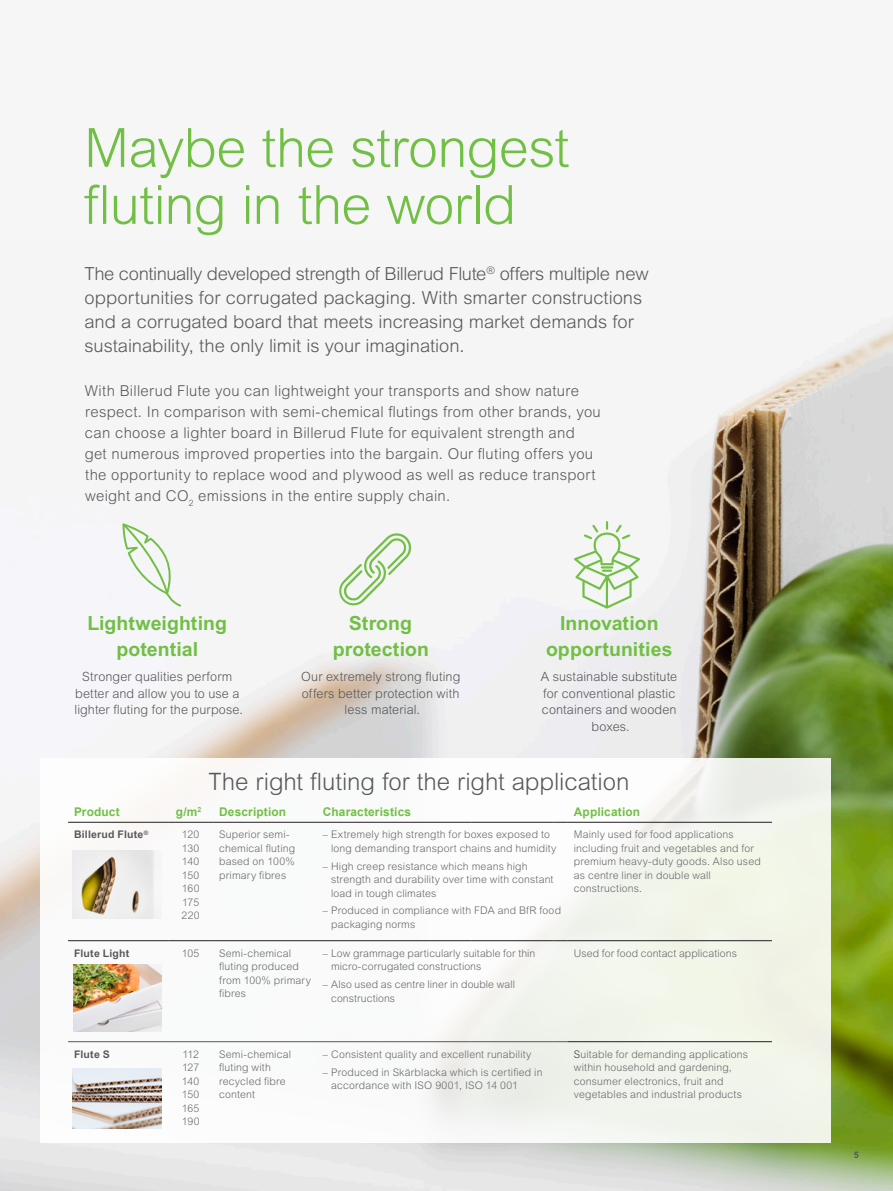
<style>
.page{position:relative;width:893px;height:1191px;background:#f6f6f6}
.page>*{position:absolute;margin:0;border:0;box-sizing:border-box;transform-origin:0 0}
.t1{font:300 54px/57px "Arial MT Std";letter-spacing:-.015em;color:#71bf44}
.t2{font:300 24px "Arial MT Std";letter-spacing:-.005em;color:#57585a}
.t3{font:700 19.5px/25.5px "Arial MT Std";letter-spacing:.005em;color:#71bf44;text-align:center}
.Ingress{font:300 18px/24px "Arial MT Std";letter-spacing:-.005em;color:#57585a}
.t4{font:300 15px/21px "Arial MT Std";letter-spacing:.02em;color:#57585a}
.t5{font:300 12.75px/16.5px "Arial MT Std";letter-spacing:.01em;color:#57585a;text-align:center}
.t6{font:700 12px "Arial";letter-spacing:.015em;color:#71bf44}
.Ing{font:300 10.5px/13.5px "Arial MT Std";letter-spacing:.015em;color:#69696c}
.Ing-2{font:700 10.5px "Arial MT Std";letter-spacing:.02em;color:#57585a}
.t7{font:700 9px "Arial MT Std";color:#57585a}
.t8{font:700 7.05px "Arial";color:#71bf44}
.s1{color:#3e3e3f}
</style>
<div class="page">
<img style="left:0;top:325px;width:893px;height:866px">
<div style="left:40px;top:758px;width:791px;height:385px;background:linear-gradient(to right,#fdfcff,#f1f4ea)"></div>
<hr style="left:68px;top:822px;width:100px;height:1px;background:#231f20">
<hr style="left:168px;top:822px;width:45px;height:1px;background:#231f20">
<hr style="left:213px;top:822px;width:104px;height:1px;background:#231f20">
<hr style="left:317px;top:822px;width:155px;height:1px;background:#231f20">
<hr style="left:472px;top:822px;width:82px;height:1px;background:#231f20">
<svg style="left:554px;top:822px;width:14px;height:1px"></svg>
<hr style="left:568px;top:822px;width:204px;height:1px;background:#231f20">
<hr style="left:68px;top:940px;width:100px;height:1px;background:#231f20">
<hr style="left:168px;top:940px;width:45px;height:1px;background:#231f20">
<hr style="left:213px;top:940px;width:104px;height:1px;background:#231f20">
<hr style="left:317px;top:940px;width:155px;height:1px;background:#231f20">
<hr style="left:472px;top:940px;width:82px;height:1px;background:#231f20">
<svg style="left:554px;top:940px;width:14px;height:1px"></svg>
<hr style="left:568px;top:940px;width:204px;height:1px;background:#231f20">
<hr style="left:568px;top:1041px;width:204px;height:1px;background:#231f20">
<hr style="left:68px;top:1041px;width:100px;height:1px;background:#57585a">
<hr style="left:168px;top:1041px;width:45px;height:1px;background:#57585a">
<hr style="left:213px;top:1041px;width:104px;height:1px;background:#57585a">
<hr style="left:317px;top:1041px;width:155px;height:1px;background:#57585a">
<hr style="left:472px;top:1041px;width:82px;height:1px;background:#57585a">
<svg style="left:554px;top:1041px;width:14px;height:1px"></svg>
<img style="left:72px;top:850px;width:89px;height:68px">
<img style="left:74px;top:964px;width:87px;height:67px">
<img style="left:72px;top:1068px;width:89px;height:60px">
<svg style="left:122px;top:523px;width:59px;height:83px"></svg>
<svg style="left:574px;top:521px;width:66px;height:87px"></svg>
<svg style="left:338px;top:532px;width:74px;height:74px"></svg>
<p class="t1" style="left:84px;top:119px;width:487px">Maybe the strongest fluting in the world</p>
<p class="Ingress" style="left:84px;top:261px;width:566px">The continually developed strength of Billerud Flute<sup>®</sup> offers multiple new opportunities for corrugated packaging. With smarter constructions and a corrugated board that meets increasing market demands for sustainability, the only limit is your imagination.</p>
<p class="t4" style="left:85px;top:380px;width:518px">With Billerud Flute you can lightweight your transports and show nature respect. In comparison with semi-chemical flutings from other brands, you can choose a lighter board in Billerud Flute for equivalent strength and<br>get numerous improved properties into the bargain. Our fluting offers you the opportunity to replace wood and plywood as well as reduce transport weight and CO<sub>2</sub> emissions in the entire supply chain.</p>
<p class="t3" style="left:87px;top:610px;width:141px">Lightweighting potential</p>
<p class="t5" style="left:75px;top:668px;width:170px">Stronger qualities perform better and allow you to use a lighter fluting for the purpose.</p>
<p class="t3" style="left:333px;top:610px;width:98px">Strong protection</p>
<p class="t5" style="left:301px;top:668px;width:161px">Our extremely strong fluting offers better protection with less material.</p>
<p class="t3" style="left:546px;top:610px;width:128px">Innovation opportunities</p>
<p class="t5" style="left:541px;top:668px;width:138px">A sustainable substitute for conventional plastic containers and wooden boxes.</p>
<p class="t2" style="left:209px;top:767px;width:422px">The right fluting for the right application</p>
<p class="t8" style="left:197px;top:805px;width:5px">2</p>
<p class="t6" style="left:219px;top:804px;width:68px">Description</p>
<p class="t6" style="left:323px;top:804px;width:90px">Characteristics</p>
<p class="t6" style="left:74px;top:804px;width:47px">Product</p>
<p class="t6" style="left:176px;top:804px;width:23px">g/m</p>
<p class="t6" style="left:574px;top:804px;width:68px">Application</p>
<p class="Ing-2" style="left:74px;top:828px;width:76px">Billerud Flute<sup>®</sup></p>
<p class="Ing" style="left:182px;top:828px;width:19px;text-align:justify">120<br>130<br>140<br>150</p>
<p class="Ing" style="left:182px;top:882px;width:19px">160<br>175</p>
<p class="Ing" style="left:182px;top:909px;width:20px">220</p>
<p class="Ing" style="left:219px;top:828px;width:78px">Superior semi&shy;chemical fluting based on 100% primary fibres</p>
<p class="Ing" style="left:331px;top:828px;width:227px;text-indent:-8px">– Extremely high strength for boxes exposed to long demanding transport chains and humidity</p>
<p class="Ing" style="left:331px;top:859px;width:224px;text-indent:-8px">– High creep resistance which means high strength and durability over time with constant load in tough climates</p>
<p class="Ing" style="left:331px;top:904px;width:231px;text-indent:-8px">– Produced in compliance with FDA and BfR food packaging norms</p>
<p class="Ing-2" style="left:74px;top:947px;width:57px">Flute Light</p>
<p class="Ing" style="left:182px;top:946px;width:19px">105</p>
<p class="Ing" style="left:219px;top:946px;width:93px">Semi-chemical fluting produced from 100% primary fibres</p>
<p class="Ing" style="left:331px;top:946px;width:206px;text-indent:-8px">– Low grammage particularly suitable for thin micro-corrugated constructions</p>
<p class="Ing" style="left:331px;top:977px;width:185px;text-indent:-8px">– Also used as centre liner in double wall constructions</p>
<p class="Ing" style="left:574px;top:828px;width:188px">Mainly used for food applications including fruit and vegetables and for premium heavy-duty goods. Also used as centre liner in double wall constructions.</p>
<p class="Ing" style="left:574px;top:946px;width:165px">Used for food contact applications</p>
<p class="Ing-2" style="left:74px;top:1048px;width:37px">Flute S</p>
<p class="Ing" style="left:182px;top:1047px;width:19px">112<br>127</p>
<p class="Ing" style="left:182px;top:1074px;width:19px">140<br>150</p>
<p class="Ing" style="left:182px;top:1101px;width:19px">165</p>
<p class="Ing" style="left:182px;top:1114px;width:19px">190</p>
<p class="Ing" style="left:219px;top:1047px;width:73px">Semi-chemical fluting with recycled fibre content</p>
<p class="Ing" style="left:323px;top:1047px;width:210px">– Consistent quality and excellent runability</p>
<p class="Ing" style="left:331px;top:1065px;width:213px;text-indent:-8px">– Produced in Skärblacka which is certified in accordance with ISO 9001, ISO 14 001</p>
<p class="Ing" style="left:574px;top:1047px;width:176px"><span class="s1">S</span>uitable for demanding applications within household and gardening, consumer electronics, fruit and vegetables and industrial products</p>
<p class="t7" style="left:854px;top:1149px;width:7px">5</p>
</div>
